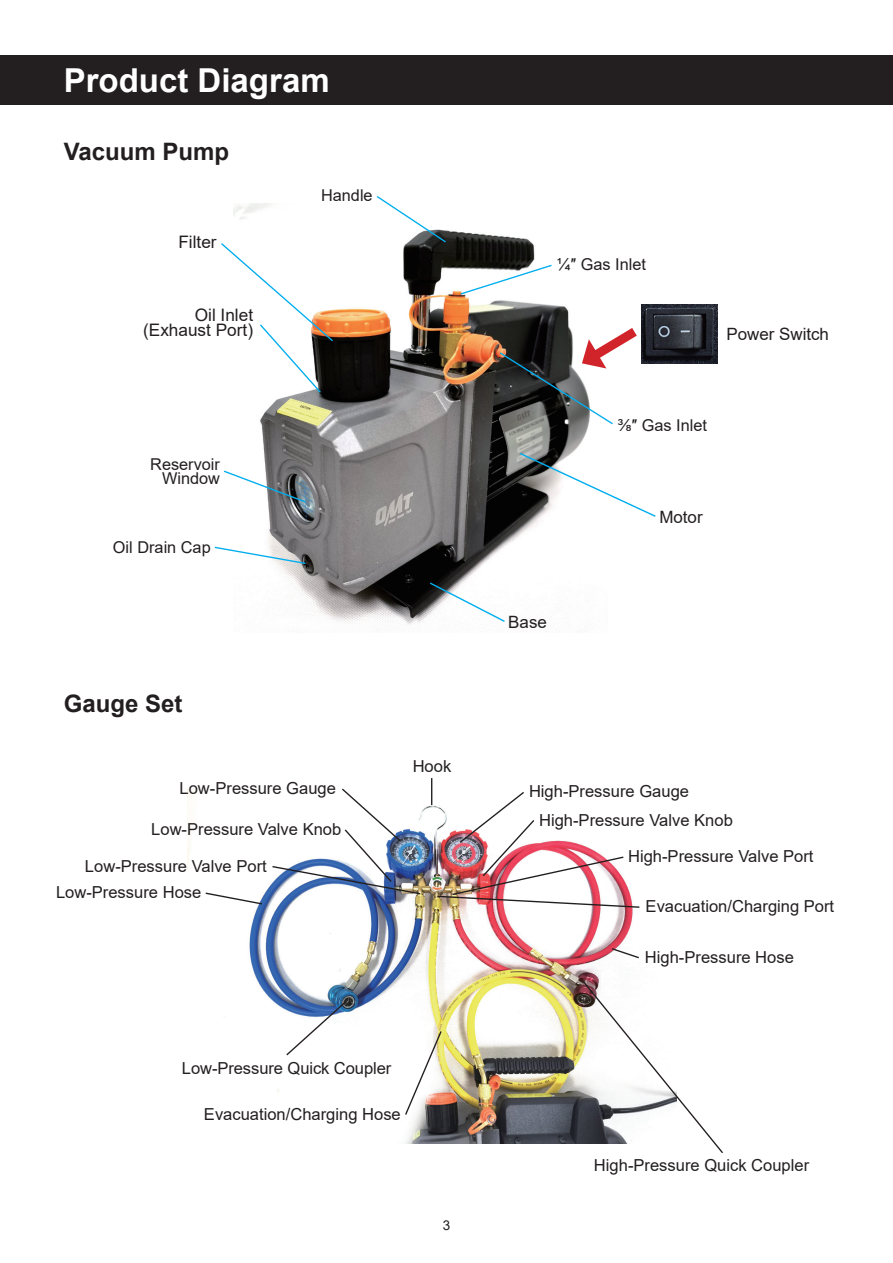
<style>
.page{position:relative;width:893px;height:1263px;background:#fff}
.page>*{position:absolute;margin:0;border:0;box-sizing:border-box;transform-origin:0 0}
.t1{font:700 33px "Arial";color:#fff}
.t2{font:700 24px "Arial";color:#231f20}
.t3{font:17.25px/15.3px "Arial";color:#231f20;text-align:right}
.t4{font:16.95px "Arial";color:#231f20}
.t5{font:16.5px/28.5px "Arial";color:#231f20}
.t6{font:16.35px/14.4px "Arial";color:#231f20;text-align:right}
.t7{font:13.5px "Arial";color:#231f20}
</style>
<div class="page">
<div style="left:0;top:55px;width:893px;height:50px;background:#231f20"></div>
<img style="left:187px;top:790px;width:446px;height:353px">
<svg style="left:271px;top:788px;width:150px;height:107px"></svg>
<img style="left:431px;top:778px;width:209px;height:131px">
<svg style="left:204px;top:891px;width:60px;height:14px"></svg>
<svg style="left:610px;top:947px;width:29px;height:12px"></svg>
<svg style="left:285px;top:998px;width:65px;height:59px"></svg>
<svg style="left:582px;top:980px;width:141px;height:173px"></svg>
<svg style="left:404px;top:1030px;width:39px;height:86px"></svg>
<img style="left:234px;top:204px;width:356px;height:429px">
<img style="left:641px;top:304px;width:76px;height:59px">
<svg style="left:459px;top:264px;width:94px;height:32px"></svg>
<svg style="left:375px;top:196px;width:72px;height:48px"></svg>
<svg style="left:223px;top:469px;width:84px;height:35px"></svg>
<svg style="left:214px;top:546px;width:93px;height:19px"></svg>
<svg style="left:498px;top:319px;width:149px;height:107px"></svg>
<svg style="left:428px;top:581px;width:78px;height:42px"></svg>
<svg style="left:518px;top:452px;width:138px;height:66px"></svg>
<svg style="left:221px;top:242px;width:113px;height:152px"></svg>
<h1 class="t1" style="left:64px;top:57px;width:267px">Product Diagram</h1>
<h2 class="t2" style="left:64px;top:135px;width:167px">Vacuum Pump</h2>
<p class="t3" style="left:178px;top:234px;width:40px">Filter</p>
<p class="t3" style="left:143px;top:307px;width:112px">Oil Inlet (Exhaust Port)</p>
<p class="t6" style="left:150px;top:457px;width:71px">Reservoir<br>Window</p>
<p class="t6" style="left:113px;top:540px;width:99px">Oil Drain Cap</p>
<p class="t6" style="left:321px;top:188px;width:53px">Handle</p>
<h2 class="t2" style="left:64px;top:686px;width:120px">Gauge Set</h2>
<p class="t5" style="left:180px;top:774px;width:158px">Low-Pressure Gauge</p>
<p class="t5" style="left:151px;top:815px;width:192px">Low-Pressure Valve Knob</p>
<p class="t5" style="left:85px;top:852px;width:183px">Low-Pressure Valve Port</p>
<p class="t5" style="left:56px;top:878px;width:147px">Low-Pressure Hose</p>
<p class="t5" style="left:413px;top:752px;width:40px">Hook</p>
<p class="t5" style="left:182px;top:1054px;width:211px">Low-Pressure Quick Coupler</p>
<p class="t5" style="left:204px;top:1100px;width:198px">Evacuation/Charging Hose</p>
<p class="t7" style="left:443px;top:1216px;width:9px">3</p>
<p class="t6" style="left:557px;top:257px;width:91px">¼″ Gas Inlet</p>
<p class="t4" style="left:726px;top:322px;width:104px">Power Switch</p>
<p class="t6" style="left:618px;top:417px;width:91px">⅜″ Gas Inlet</p>
<p class="t4" style="left:659px;top:505px;width:45px">Motor</p>
<p class="t4" style="left:508px;top:610px;width:40px">Base</p>
<p class="t5" style="left:539px;top:777px;width:195px;text-indent:-10px">High-Pressure Gauge<br>High-Pressure Valve Knob</p>
<p class="t5" style="left:628px;top:842px;width:187px">High-Pressure Valve Port</p>
<p class="t5" style="left:646px;top:892px;width:190px">Evacuation/Charging Port</p>
<p class="t5" style="left:645px;top:943px;width:150px">High-Pressure Hose</p>
<p class="t5" style="left:594px;top:1151px;width:217px">High-Pressure Quick Coupler</p>
</div>
